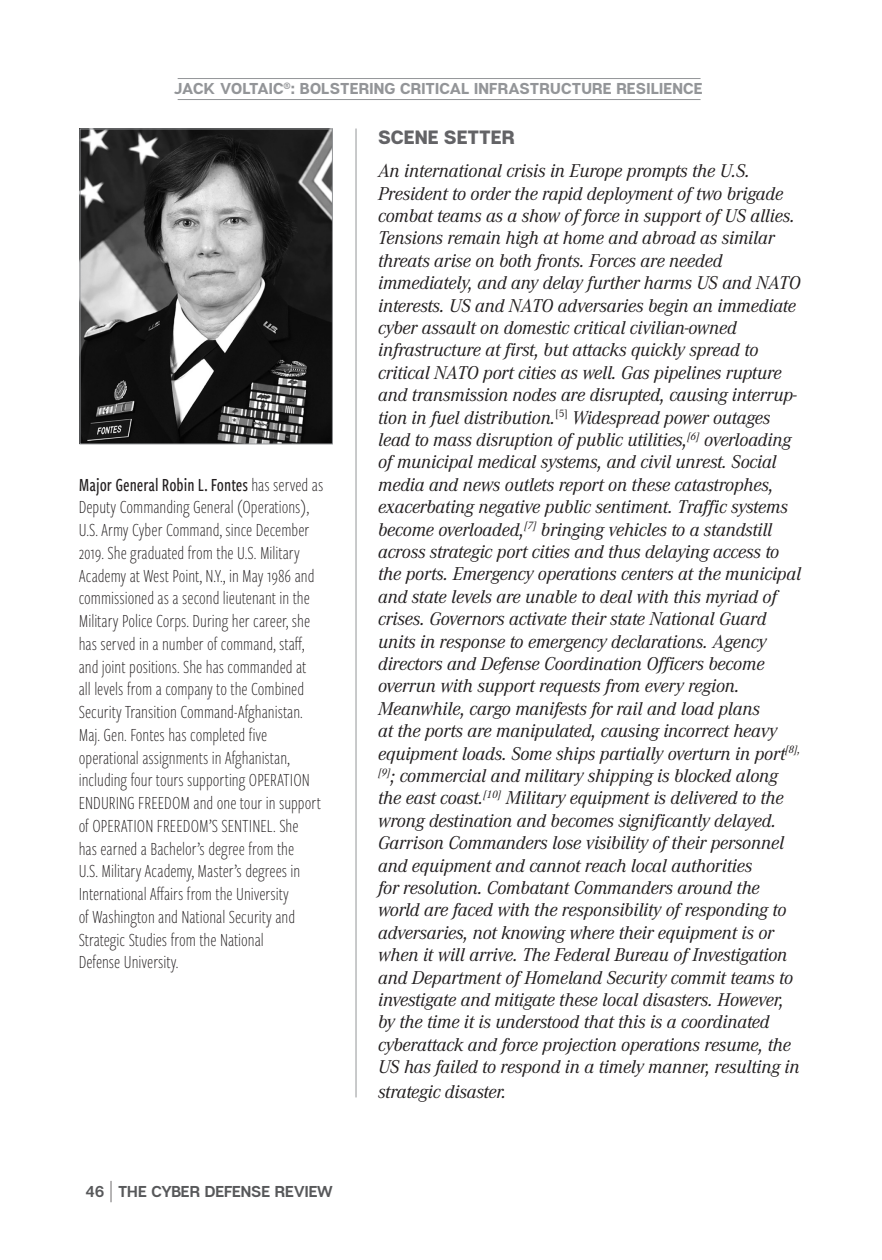
<style>
.page{position:relative;width:882px;height:1260px;background:#fff}
.page>*{position:absolute;margin:0;border:0;box-sizing:border-box;transform-origin:0 0}
.t1{font:italic 19.25px/22.4px "Corporate A Pro";letter-spacing:-.01em;color:#231f20}
.t2{font:300 19.25px/22.8px "Freight Sans Cmp Pro";color:#231f20}
.t3{font:800 15.75px "Articulat CF";letter-spacing:.01em;color:#939598}
.t4{font:700 15.75px "Articulat CF";letter-spacing:-.015em;color:#57585a}
.s1{font-family:"Articulat CF";font-weight:800;font-style:normal;color:#636366}
.s2{font-weight:500}
.s3{font-family:"Bebas Neue";font-weight:300;font-size:29.75px;color:#231f20}
</style>
<div class="page">
<hr style="left:178px;top:78px;width:523px;height:1px;background:#939598">
<hr style="left:178px;top:99px;width:523px;height:1px;background:#939598">
<img style="left:82px;top:131px;width:249px;height:311px">
<div style="left:80px;top:129px;width:253px;height:315px;border:1px solid #939598"></div>
<hr style="left:356px;top:129px;width:1px;height:968px;background:#939598">
<p class="t3" style="left:174px;top:79px;width:530px">JACK VOLTAIC<sup>®</sup>: BOLSTERING CRITICAL INFRASTRUCTURE RESILIENCE</p>
<p class="t1" style="left:378px;top:120px;width:373px;line-height:33.2px"><span class="s1">SCENE SETTER<br></span>An international crisis in Europe prompts the U.S.</p>
<p class="t1" style="left:378px;top:181px;width:425px">President to order the rapid deployment of two brigade combat teams as a show of force in support of US allies.<br>Tensions remain high at home and abroad as similar threats arise on both fronts. Forces are needed immediately, and any delay further harms US and NATO interests. US and NATO adversaries begin an immediate cyber assault on domestic critical civilian-owned infrastructure at first, but attacks quickly spread to critical NATO port cities as well. Gas pipelines rupture and transmission nodes are disrupted, causing interrup&shy;tion in fuel distribution.<sup>[5]</sup> Widespread power outages lead to mass disruption of public utilities,<sup>[6]</sup> overloading of municipal medical systems, and civil unrest. Social media and news outlets report on these catastrophes, exacerbating negative public sentiment. Traffic systems become overloaded,<sup>[7]</sup> bringing vehicles to a standstill across strategic port cities and thus delaying access to the ports. Emergency operations centers at the municipal and state levels are unable to deal with this myriad of crises. Governors activate their state National Guard units in response to emergency declarations. Agency directors and Defense Coordination Officers become overrun with support requests from every region.<br>Meanwhile, cargo manifests for rail and load plans<br>at the ports are manipulated, causing incorrect heavy equipment loads. Some ships partially overturn in port<sup>[8], [9]</sup>; commercial and military shipping is blocked along the east coast.<sup>[10]</sup> Military equipment is delivered to the wrong destination and becomes significantly delayed.<br>Garrison Commanders lose visibility of their personnel and equipment and cannot reach local authorities<br>for resolution. Combatant Commanders around the world are faced with the responsibility of responding to adversaries, not knowing where their equipment is or when it will arrive. The Federal Bureau of Investigation and Department of Homeland Security commit teams to investigate and mitigate these local disasters. However, by the time it is understood that this is a coordinated cyberattack and force projection operations resume, the US has failed to respond in a timely manner, resulting in</p>
<p class="t1" style="left:378px;top:1079px;width:130px">strategic disaster.</p>
<p class="t2" style="left:79px;top:472px;width:246px"><span class="s2">Major General Robin L. Fontes</span> has served as Deputy Commanding General (Operations), U.S. Army Cyber Command, since December 2019. She graduated from the U.S. Military Academy at West Point, N.Y., in May 1986 and commissioned as a second lieutenant in the Military Police Corps. During her career, she has served in a number of command, staff, and joint positions. She has commanded at<br>all levels from a company to the Combined Security Transition Command-Afghanistan.<br>Maj. Gen. Fontes has completed five operational assignments in Afghanistan, including four tours supporting OPERATION ENDURING FREEDOM and one tour in support of OPERATION FREEDOM’S SENTINEL. She<br>has earned a Bachelor’s degree from the<br>U.S. Military Academy, Master’s degrees in International Affairs from the University<br>of Washington and National Security and Strategic Studies from the National<br>Defense University.</p>
<p class="t4" style="left:85px;top:1182px;width:249px">46 <span class="s3">|</span> THE CYBER DEFENSE REVIEW</p>
</div>
